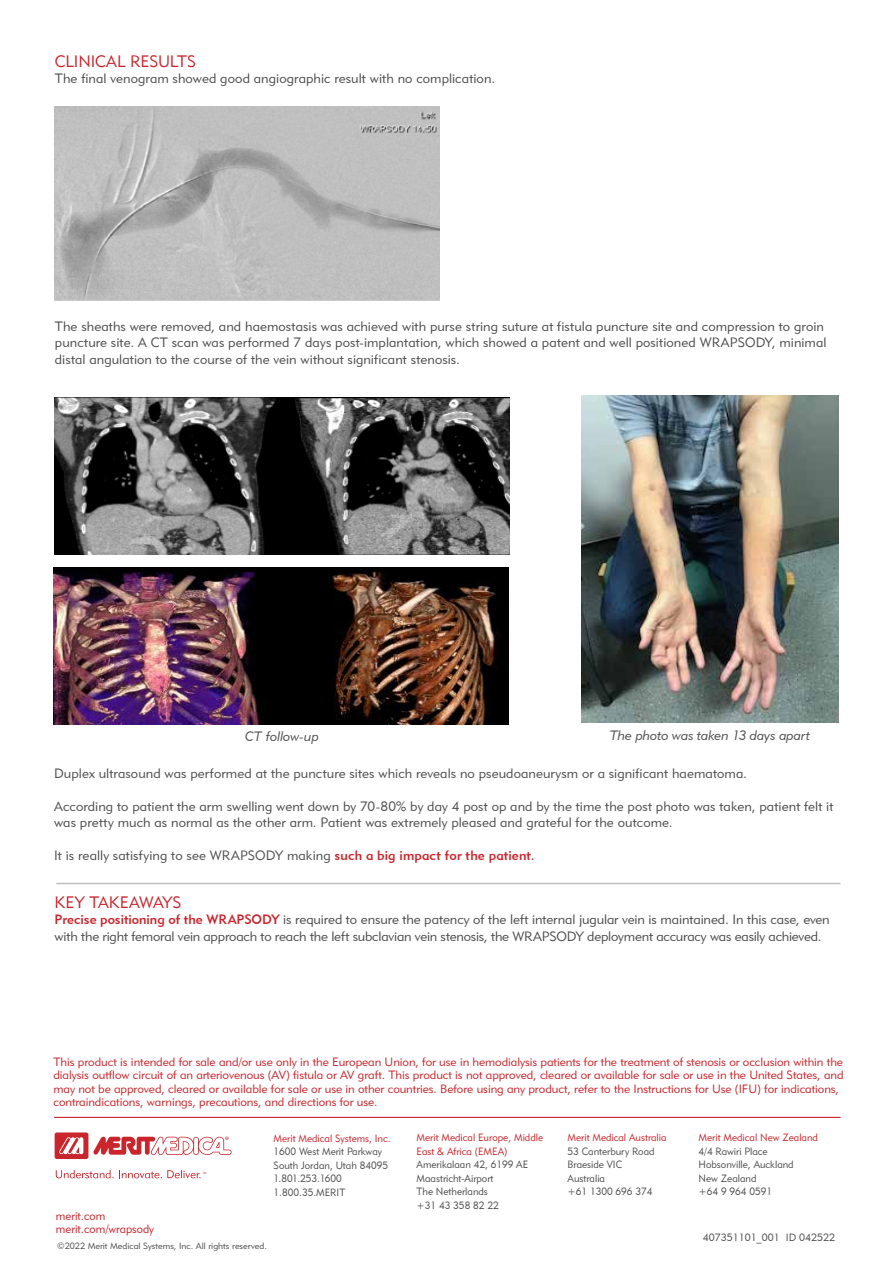
<style>
.page{position:relative;width:893px;height:1263px;background:#fff}
.page>*{position:absolute;margin:0;border:0;box-sizing:border-box;transform-origin:0 0}
.t1{font:16.5px "Geometric 415 BT Lite A";letter-spacing:-.005em;color:#c9252c}
.t2{font:13.5px/16.5px "Geometric 415 BT Lite A";letter-spacing:.005em;color:#4d4d4f}
.t3{font:13.5px "Geometric 415 BT Lite Italic A";letter-spacing:-.005em;color:#4d4d4f}
.t4{font:12px/13.5px "Geometric 415 BT Lite A";letter-spacing:-.005em;color:#c9252c}
.t5{font:12px/13.5px "Geometric 415 BT Lite A";letter-spacing:-.005em;color:#c9252c;scale:.95 1}
.t6{font:10.5px/13.5px "Geometric 415 BT Lite A";color:#4d4d4f;scale:.95 1}
.t7{font:10.5px/13.5px "Geometric 415 BT Lite A";color:#c9252c;scale:.95 1}
.t8{font:10.5px "Geometric 415 BT Lite A";color:#4d4d4f}
.t9{font:9px "Geometric 415 BT Lite A";color:#4d4d4f}
.s1{font-family:"Geometric 415 BT Medium A";color:#c9252c}
</style>
<div class="page">
<svg style="left:56px;top:1170px;width:150px;height:8px"></svg>
<svg style="left:55px;top:1132px;width:177px;height:27px"></svg>
<hr style="left:54px;top:1117px;width:787px;height:1px;background:#c9252c">
<img style="left:54px;top:106px;width:385px;height:194px">
<img style="left:581px;top:396px;width:257px;height:327px">
<img style="left:54px;top:397px;width:455px;height:158px">
<img style="left:53px;top:567px;width:455px;height:158px">
<hr style="left:56px;top:883px;width:784px;height:1px;background:#bcbec0">
<p class="t1" style="left:55px;top:51px;width:143px">CLINICAL RESULTS</p>
<p class="t2" style="left:55px;top:70px;width:442px">The final venogram showed good angiographic result with no complication.</p>
<p class="t2" style="left:55px;top:317px;width:773px">The sheaths were removed, and haemostasis was achieved with purse string suture at fistula puncture site and compression to groin puncture site. A CT scan was performed 7 days post-implantation, which showed a patent and well positioned WRAPSODY, minimal distal angulation to the course of the vein without significant stenosis.</p>
<p class="t3" style="left:245px;top:728px;width:75px">CT follow-up</p>
<p class="t3" style="left:610px;top:727px;width:201px">The photo was taken 13 days apart</p>
<p class="t2" style="left:54px;top:764px;width:694px">Duplex ultrasound was performed at the puncture sites which reveals no pseudoaneurysm or a significant haematoma.</p>
<p class="t2" style="left:54px;top:797px;width:781px">According to patient the arm swelling went down by 70-80% by day 4 post op and by the time the post photo was taken, patient felt it was pretty much as normal as the other arm. Patient was extremely pleased and grateful for the outcome.</p>
<p class="t2" style="left:54px;top:847px;width:482px">It is really satisfying to see WRAPSODY making <span class="s1">such a big impact for the patient.</span></p>
<p class="t1" style="left:55px;top:892px;width:128px">KEY TAKEAWAYS</p>
<p class="t2" style="left:55px;top:911px;width:777px"><span class="s1">Precise positioning of the WRAPSODY</span> is required to ensure the patency of the left internal jugular vein is maintained. In this case, even with the right femoral vein approach to reach the left subclavian vein stenosis, the WRAPSODY deployment accuracy was easily achieved.</p>
<p class="t4" style="left:53px;top:1055px;width:792px">This product is intended for sale and/or use only in the European Union, for use in hemodialysis patients for the treatment of stenosis or occlusion within the dialysis outflow circuit of an arteriovenous (AV) fistula or AV graft. This product is not approved, cleared or available for sale or use in the United States, and may not be approved, cleared or available for sale or use in other countries. Before using any product, refer to the Instructions for Use (IFU) for indications, contraindications, warnings, precautions, and directions for use.</p>
<p class="t5" style="left:56px;top:1208px;width:105px">merit.com merit.com/wrapsody</p>
<p class="t7" style="left:274px;top:1131px;width:125px">Merit Medical Systems, Inc.</p>
<p class="t6" style="left:274px;top:1145px;width:122px">1600 West Merit Parkway<br>South Jordan, Utah 84095<br>1.801.253.1600<br>1.800.35.MERIT</p>
<p class="t9" style="left:57px;top:1240px;width:211px">©2022 Merit Medical Systems, Inc. All rights reserved.</p>
<p class="t7" style="left:417px;top:1131px;width:135px">Merit Medical Europe, Middle<br>East &amp; Africa (EMEA)</p>
<p class="t6" style="left:417px;top:1158px;width:119px">Amerikalaan 42, 6199 AE<br>Maastricht-Airport<br>The Netherlands<br>+31 43 358 82 22</p>
<p class="t7" style="left:568px;top:1131px;width:106px">Merit Medical Australia</p>
<p class="t6" style="left:568px;top:1144px;width:93px">53 Canterbury Road<br>Braeside VIC<br>Australia<br>+61 1300 696 374</p>
<p class="t7" style="left:699px;top:1131px;width:127px">Merit Medical New Zealand</p>
<p class="t6" style="left:699px;top:1144px;width:102px">4/4 Rawiri Place<br>Hobsonville, Auckland<br>New Zealand<br>+64 9 964 0591</p>
<p class="t8" style="left:703px;top:1231px;width:134px">407351101_001 ID 042522</p>
</div>
